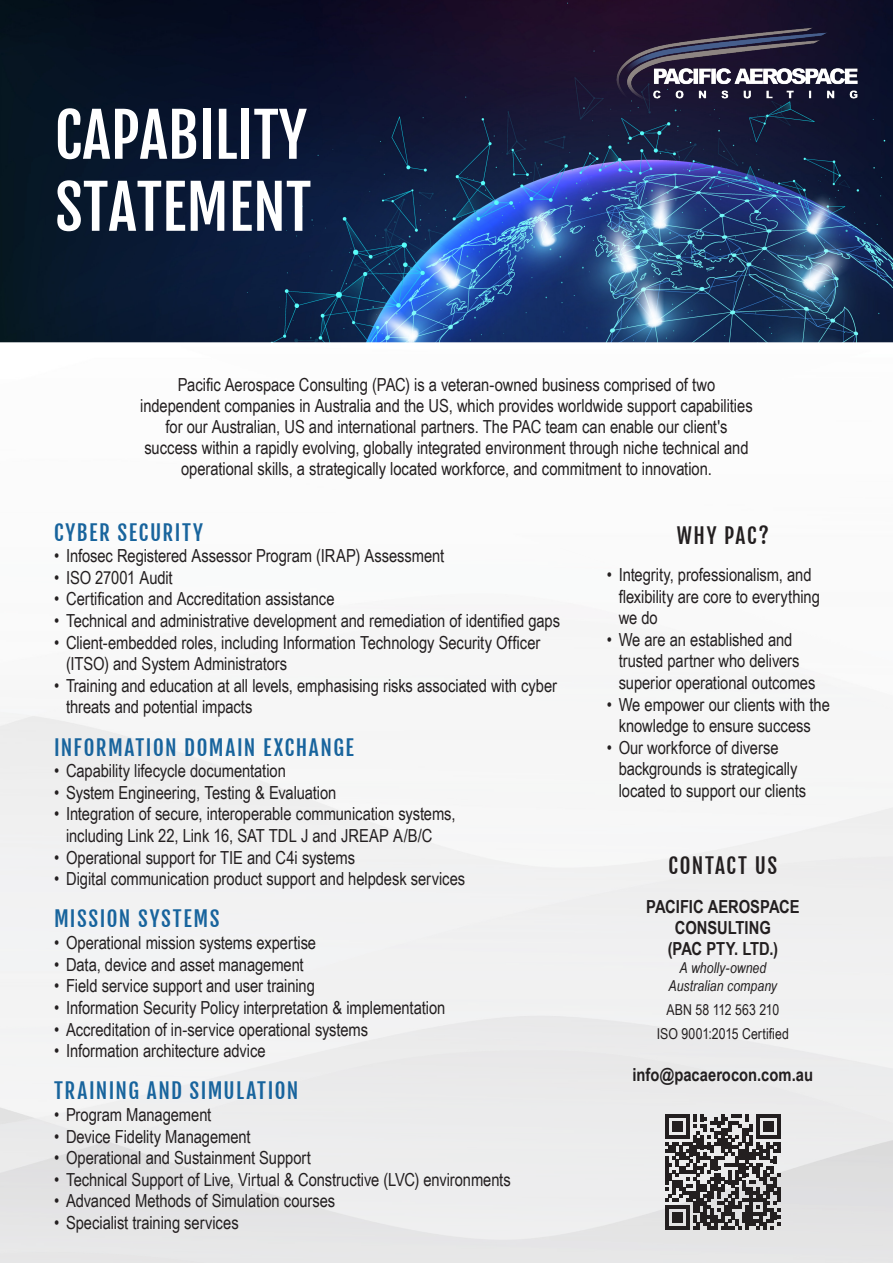
<style>
.page{position:relative;width:893px;height:1263px;background:#fff}
.page>*{position:absolute;margin:0;border:0;box-sizing:border-box;transform-origin:0 0}
.t1{font:60px/72px "Fjalla One";color:#fff}
.t2{font:21px "Fjalla One";letter-spacing:.07em;color:#18649d}
.t3{font:21px "Fjalla One";letter-spacing:.075em;color:#231f20}
.t4{font:18px/21.6px "Arial Narrow";letter-spacing:-.005em;color:#231f20}
.t5{font:700 18px/21px "Arial Narrow";color:#231f20;text-align:center}
.t6{font:15px "Arial Narrow";letter-spacing:.005em;color:#231f20}
.t7{font:italic 15px "Arial Narrow";color:#231f20}
</style>
<div class="page">
<img style="left:0;top:0;width:893px;height:1263px">
<img style="left:612px;top:20px;width:252px;height:90px">
<svg style="left:665px;top:1114px;width:116px;height:115px"></svg>
<p class="t1" style="left:55px;top:99px;width:258px">CAPABILITY<br>STATEMENT</p>
<p class="t4" style="left:140px;top:374px;width:614px;line-height:21px;text-align:center">Pacific Aerospace Consulting (PAC) is a veteran-owned business comprised of two independent companies in Australia and the US, which provides worldwide support capabilities for our Australian, US and international partners. The PAC team can enable our client's success within a rapidly evolving, globally integrated environment through niche technical and operational skills, a strategically located workforce, and commitment to innovation.</p>
<p class="t2" style="left:54px;top:519px;width:151px">CYBER SECURITY</p>
<p class="t4" style="left:54px;top:544px;width:392px">• Infosec Registered Assessor Program (IRAP) Assessment</p>
<p class="t4" style="left:54px;top:566px;width:120px">• ISO 27001 Audit</p>
<p class="t4" style="left:54px;top:588px;width:282px">• Certification and Accreditation assistance</p>
<p class="t4" style="left:54px;top:609px;width:508px">• Technical and administrative development and remediation of identified gaps</p>
<p class="t4" style="left:66px;top:631px;width:476px;text-indent:-12px">• Client-embedded roles, including Information Technology Security Officer (ITSO) and System Administrators</p>
<p class="t4" style="left:66px;top:674px;width:493px;text-indent:-12px">• Training and education at all levels, emphasising risks associated with cyber threats and potential impacts</p>
<p class="t2" style="left:54px;top:734px;width:302px">INFORMATION DOMAIN EXCHANGE</p>
<p class="t4" style="left:54px;top:759px;width:233px">• Capability lifecycle documentation</p>
<p class="t4" style="left:54px;top:781px;width:284px">• System Engineering, Testing &amp; Evaluation</p>
<p class="t4" style="left:66px;top:803px;width:391px;text-indent:-12px">• Integration of secure, interoperable communication systems, including Link 22, Link 16, SAT TDL J and JREAP A/B/C</p>
<p class="t4" style="left:54px;top:846px;width:303px">• Operational support for TIE and C4i systems</p>
<p class="t4" style="left:54px;top:867px;width:413px">• Digital communication product support and helpdesk services</p>
<p class="t2" style="left:54px;top:906px;width:167px">MISSION SYSTEMS</p>
<p class="t4" style="left:54px;top:931px;width:264px">• Operational mission systems expertise</p>
<p class="t4" style="left:54px;top:953px;width:251px">• Data, device and asset management</p>
<p class="t4" style="left:54px;top:974px;width:262px">• Field service support and user training</p>
<p class="t4" style="left:54px;top:996px;width:393px">• Information Security Policy interpretation &amp; implementation</p>
<p class="t4" style="left:54px;top:1018px;width:316px">• Accreditation of in-service operational systems</p>
<p class="t4" style="left:54px;top:1039px;width:213px">• Information architecture advice</p>
<p class="t2" style="left:54px;top:1078px;width:246px">TRAINING AND SIMULATION</p>
<p class="t4" style="left:54px;top:1103px;width:159px">• Program Management</p>
<p class="t4" style="left:54px;top:1125px;width:198px">• Device Fidelity Management</p>
<p class="t4" style="left:54px;top:1146px;width:258px">• Operational and Sustainment Support</p>
<p class="t4" style="left:54px;top:1168px;width:458px">• Technical Support of Live, Virtual &amp; Constructive (LVC) environments</p>
<p class="t4" style="left:54px;top:1189px;width:283px">• Advanced Methods of Simulation courses</p>
<p class="t4" style="left:54px;top:1211px;width:186px">• Specialist training services</p>
<p class="t3" style="left:677px;top:522px;width:93px">WHY PAC?</p>
<p class="t4" style="left:619px;top:563px;width:203px;text-indent:-12px">• Integrity, professionalism, and flexibility are core to everything we do</p>
<p class="t4" style="left:619px;top:628px;width:198px;text-indent:-12px">• We are an established and trusted partner who delivers superior operational outcomes</p>
<p class="t4" style="left:607px;top:693px;width:225px;text-align:center">• We empower our clients with the knowledge to ensure success</p>
<p class="t4" style="left:619px;top:736px;width:189px;text-indent:-12px">• Our workforce of diverse backgrounds is strategically located to support our clients</p>
<p class="t3" style="left:668px;top:853px;width:110px">CONTACT US</p>
<p class="t5" style="left:646px;top:895px;width:155px">PACIFIC AEROSPACE<br>CONSULTING</p>
<p class="t5" style="left:668px;top:937px;width:112px">(PAC PTY. LTD.)</p>
<p class="t7" style="left:679px;top:957px;width:88px">A wholly-owned</p>
<p class="t7" style="left:669px;top:975px;width:110px">Australian company</p>
<p class="t6" style="left:666px;top:999px;width:114px">ABN 58 112 563 210</p>
<p class="t6" style="left:657px;top:1023px;width:134px">ISO 9001:2015 Certified</p>
<p class="t5" style="left:633px;top:1063px;width:182px">info@pacaerocon.com.au</p>
</div>
